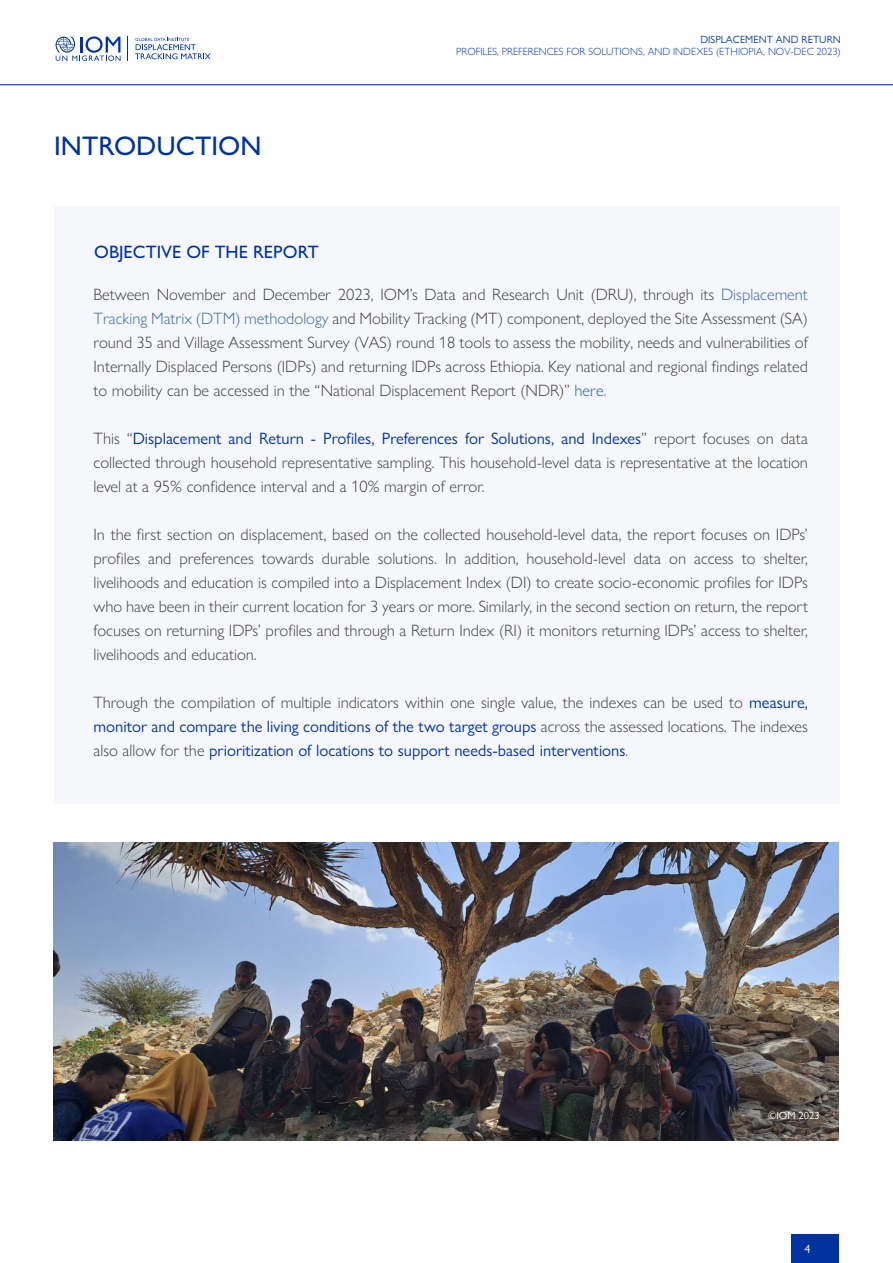
<style>
.page{position:relative;width:893px;height:1263px;background:#fff}
.page>*{position:absolute;margin:0;border:0;box-sizing:border-box;transform-origin:0 0}
.HEADER_GILL_SANS{font:500 27px "Gill Sans Nova";color:#0033a0}
.HEADER_GILL_SANS-2{font:500 18px "Gill Sans Nova";color:#0033a0}
.Main_text{font:300 16.5px/24px "Gill Sans Nova";color:#3e3e3f;text-align:justify}
.t1{font:12px "Gill Sans Nova";color:#fff}
.t2{font:300 10.5px "Gill Sans Nova";color:#0039a6}
.t3{font:10.5px "Gill Sans Nova";color:#0039a6}
.t4{font:10.5px "Gill Sans Nova";color:#fff}
.s1{color:#3667a4}
.s2{color:#175d9e}
.s3{color:#5d5d60}
.s4{font-weight:400;color:#0033a0}
</style>
<div class="page">
<div style="left:792px;top:1234px;width:47px;height:29px;background:#0033a0"></div>
<svg style="left:56px;top:36px;width:65px;height:25px"></svg>
<svg style="left:135px;top:38px;width:76px;height:21px"></svg>
<hr style="left:0;top:84px;width:893px;height:1px;background:#0033a0">
<div style="left:54px;top:206px;width:785px;height:598px;background:#f6f7fb"></div>
<img style="left:53px;top:842px;width:786px;height:298px">
<p class="HEADER_GILL_SANS" style="left:54px;top:130px;width:209px">INTRODUCTION</p>
<p class="HEADER_GILL_SANS-2" style="left:94px;top:241px;width:226px">OBJECTIVE OF THE REPORT</p>
<p class="t3" style="left:700px;top:33px;width:142px">DISPLACEMENT AND RETURN</p>
<p class="t2" style="left:456px;top:45px;width:386px">PROFILES, PREFERENCES FOR SOLUTIONS, AND INDEXES (ETHIOPIA, NOV-DEC 2023)</p>
<p class="Main_text" style="left:94px;top:282px;width:716px">Between November and December 2023, IOM’s Data and Research Unit (DRU), through its <span class="s1">Displacement Tracking Matrix (DTM) methodology</span> and Mobility Tracking (MT) component, deployed the Site Assessment (SA) round 35 and Village Assessment Survey (VAS) round 18 tools to assess the mobility, needs and vulnerabilities of Internally Displaced Persons (IDPs) and returning IDPs across Ethiopia. Key national and regional findings related to mobility can be accessed in the “National Displacement Report (NDR)” <span class="s2">here</span><span class="s3">.</span></p>
<p class="Main_text" style="left:94px;top:426px;width:716px">This “<span class="s4">Displacement and Return - Profiles, Preferences for Solutions, and Indexes</span>” report focuses on data collected through household representative sampling. This household-level data is representative at the location level at a 95% confidence interval and a 10% margin of error.</p>
<p class="Main_text" style="left:94px;top:522px;width:716px">In the first section on displacement, based on the collected household-level data, the report focuses on IDPs’ profiles and preferences towards durable solutions. In addition, household-level data on access to shelter, livelihoods and education is compiled into a Displacement Index (DI) to create socio-economic profiles for IDPs who have been in their current location for 3 years or more. Similarly, in the second section on return, the report focuses on returning IDPs’ profiles and through a Return Index (RI) it monitors returning IDPs’ access to shelter, livelihoods and education.</p>
<p class="Main_text" style="left:94px;top:690px;width:716px">Through the compilation of multiple indicators within one single value, the indexes can be used to <span class="s4">measure, monitor and compare the living conditions of the two target groups</span> across the assessed locations. The indexes also allow for the <span class="s4">prioritization of locations to support needs-based interventions</span>.</p>
<p class="t4" style="left:768px;top:1109px;width:53px">©IOM 2023</p>
<p class="t1" style="left:804px;top:1241px;width:7px">4</p>
</div>
